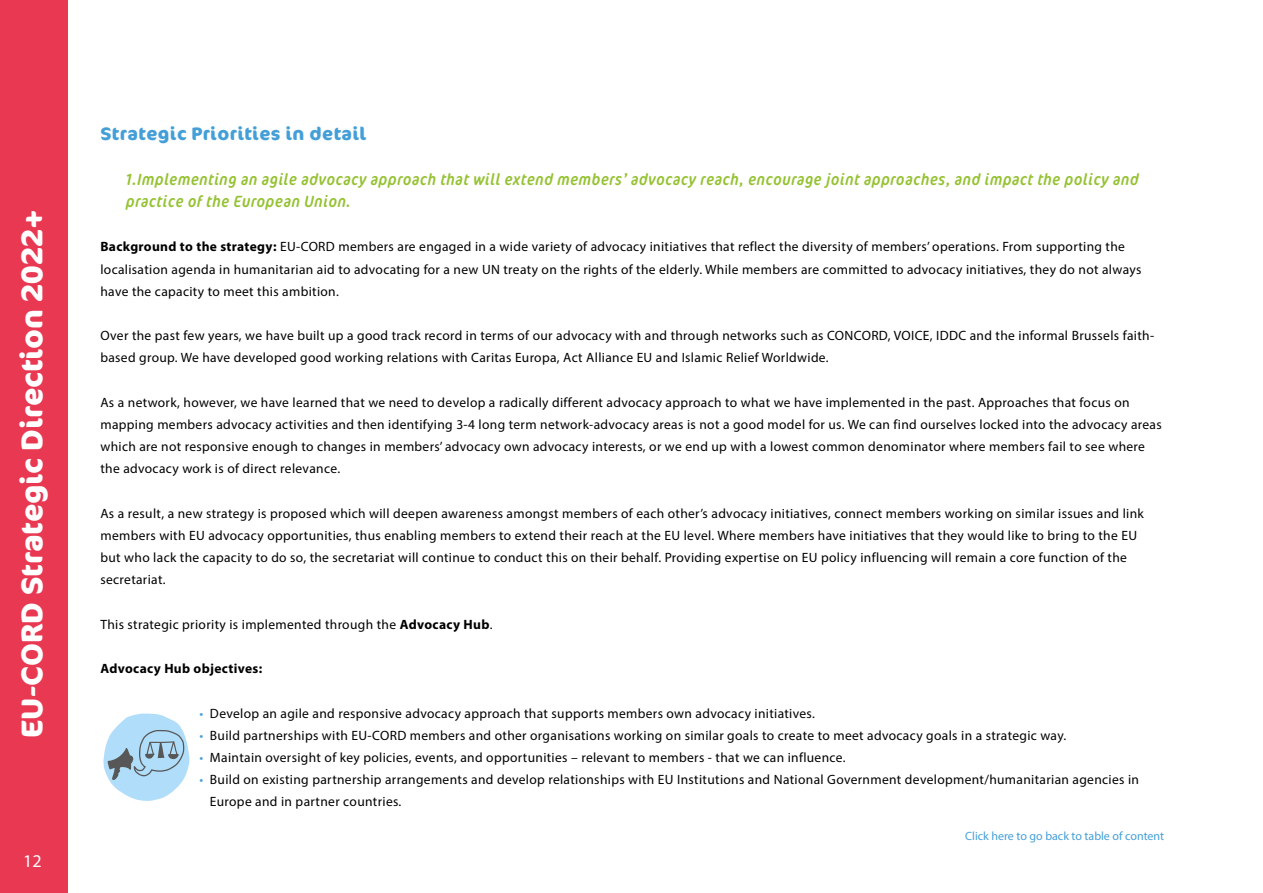
<style>
.page{position:relative;width:1263px;height:893px;background:#fff}
.page>*{position:absolute;margin:0;border:0;box-sizing:border-box;transform-origin:0 0}
.t1{font:700 30px "Cocon OT";color:#fff}
.t2{font:700 18px "Cocon OT";letter-spacing:.025em;color:#449fd8}
.t3{font:18px "Myriad Pro";color:#fff}
.t4{font:italic condensed 16.5px/22.2px "Cocon OT";letter-spacing:.04em;color:#95c232}
.t5{font:13.5px/22.2px "Myriad Pro";letter-spacing:.025em;color:#000}
.t6{font:700 13.5px "Myriad Pro";letter-spacing:.025em;color:#000}
.t7{font:12px "Myriad Pro";color:#449fd8}
.s1{font-weight:700}
.s2{color:#449fd8}
</style>
<div class="page">
<div style="left:0;top:0;width:68px;height:893px;background:#e83852"></div>
<svg style="left:103px;top:713px;width:87px;height:88px"></svg>
<h1 class="t1" style="left:14px;top:738px;width:529px;rotate:-90deg">EU-CORD Strategic Direction 2022+</h1>
<h2 class="t3" style="left:23px;top:850px;width:20px">12</h2>
<h2 class="t2" style="left:100px;top:123px;width:267px">Strategic Priorities in detail</h2>
<p class="t4" style="left:126px;top:169px;width:1014px">1.Implementing an agile advocacy approach that will extend members’ advocacy reach, encourage joint approaches, and impact the policy and practice of the European Union.</p>
<p class="t5" style="left:100px;top:236px;width:1042px"><span class="s1">Background to the strategy:</span> EU-CORD members are engaged in a wide variety of advocacy initiatives that reflect the diversity of members’ operations. From supporting the localisation agenda in humanitarian aid to advocating for a new UN treaty on the rights of the elderly. While members are committed to advocacy initiatives, they do not always have the capacity to meet this ambition.</p>
<p class="t5" style="left:100px;top:324px;width:1055px">Over the past few years, we have built up a good track record in terms of our advocacy with and through networks such as CONCORD, VOICE, IDDC and the informal Brussels faith&shy;based group. We have developed good working relations with Caritas Europa, Act Alliance EU and Islamic Relief Worldwide.</p>
<p class="t5" style="left:100px;top:391px;width:1063px">As a network, however, we have learned that we need to develop a radically different advocacy approach to what we have implemented in the past. Approaches that focus on mapping members advocacy activities and then identifying 3-4 long term network-advocacy areas is not a good model for us. We can find ourselves locked into the advocacy areas which are not responsive enough to changes in members’ advocacy own advocacy interests, or we end up with a lowest common denominator where members fail to see where the advocacy work is of direct relevance.</p>
<p class="t5" style="left:100px;top:502px;width:1045px">As a result, a new strategy is proposed which will deepen awareness amongst members of each other’s advocacy initiatives, connect members working on similar issues and link members with EU advocacy opportunities, thus enabling members to extend their reach at the EU level. Where members have initiatives that they would like to bring to the EU but who lack the capacity to do so, the secretariat will continue to conduct this on their behalf. Providing expertise on EU policy influencing will remain a core function of the secretariat.</p>
<p class="t5" style="left:100px;top:613px;width:394px">This strategic priority is implemented through the <span class="s1">Advocacy Hub</span>.</p>
<p class="t6" style="left:100px;top:660px;width:163px">Advocacy Hub objectives:</p>
<p class="t5" style="left:199px;top:702px;width:617px"><span class="s2">•</span> Develop an agile and responsive advocacy approach that supports members own advocacy initiatives.</p>
<p class="t5" style="left:199px;top:724px;width:868px"><span class="s2">•</span> Build partnerships with EU-CORD members and other organisations working on similar goals to create to meet advocacy goals in a strategic way.</p>
<p class="t5" style="left:199px;top:746px;width:648px"><span class="s2">•</span> Maintain oversight of key policies, events, and opportunities – relevant to members - that we can influence.</p>
<p class="t5" style="left:210px;top:768px;width:931px;text-indent:-11px"><span class="s2">•</span> Build on existing partnership arrangements and develop relationships with EU Institutions and National Government development/humanitarian agencies in<br>Europe and in partner countries.</p>
<p class="t7" style="left:965px;top:828px;width:200px">Click here to go back to table of content</p>
</div>
